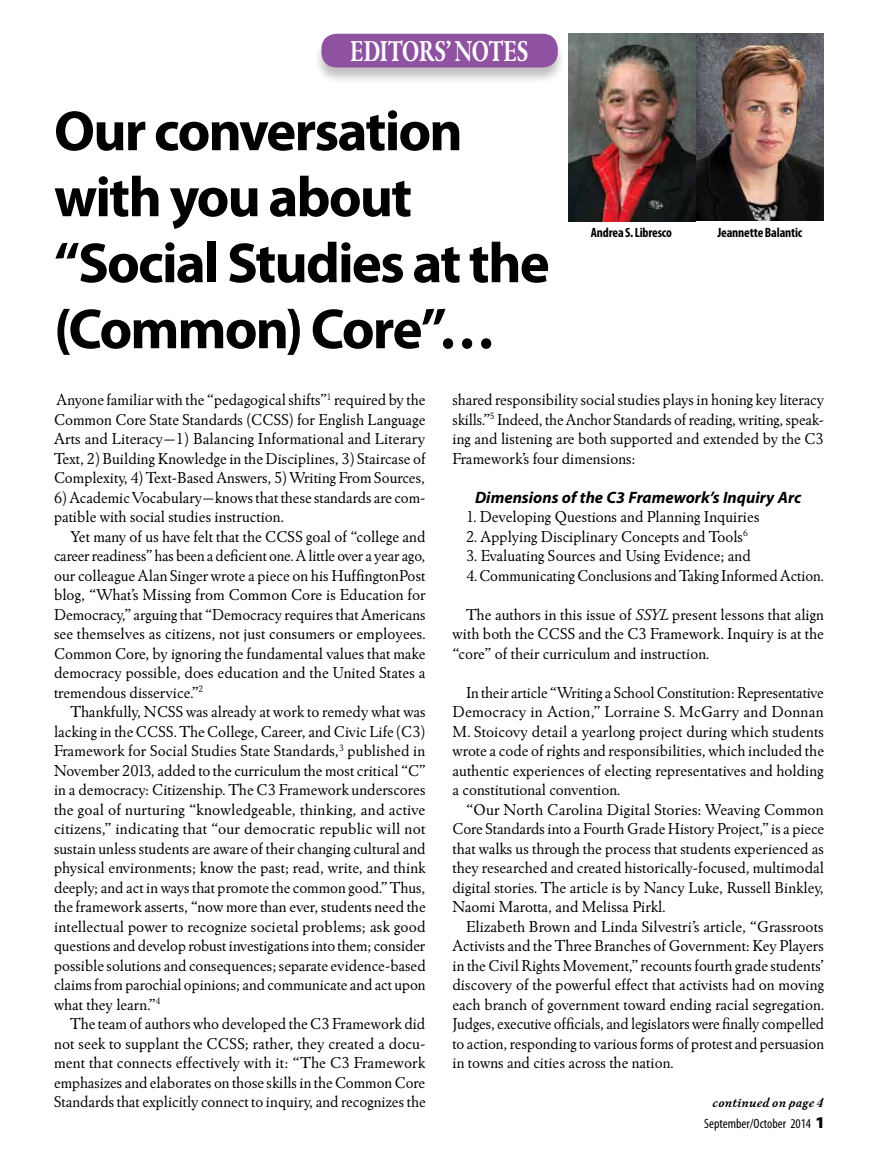
<style>
.page{position:relative;width:878px;height:1161px;background:#fff}
.page>*{position:absolute;margin:0;border:0;box-sizing:border-box;transform-origin:0 0}
.t1{font:700 57px/66px "Myriad Pro";letter-spacing:-.035em;color:#000}
.t2{font:700 30px "Winchester New ITC";letter-spacing:-.025em;color:#fff;scale:.75 1}
.t3{font:16.5px/19.5px "Winchester New ITC";color:#000;text-align:justify}
.t4{font:italic 700 16.5px "Myriad Pro";color:#000}
.t5{font:700 condensed 13.5px "Myriad Pro";letter-spacing:-.015em;color:#000}
.t6{font:condensed 13.5px "Myriad Pro";color:#000}
.t7{font:italic 700 13.5px "Winchester New ITC";letter-spacing:.01em;color:#000}
.s1{font-style:italic}
.s2{font-weight:900;font-stretch:semi-expanded;font-size:16.5px}
</style>
<div class="page">
<div style="left:313px;top:35px;width:253px;height:50px;background:#000;opacity:.24"></div>
<div style="left:321px;top:34px;width:236px;height:34px;background:#8f52a1;border-radius:15px"></div>
<img style="left:568px;top:34px;width:255px;height:187px">
<h2 class="t2" style="left:350px;top:33px;width:240px">EDITORS’ NOTES</h2>
<h1 class="t1" style="left:54px;top:99px;width:497px">Our conversation with you about “Social Studies at the (Common) Core”…</h1>
<p class="t3" style="left:54px;top:390px;width:373px">Anyone familiar with the “pedagogical shifts”<sup>1</sup> required by the Common Core State Standards (CCSS) for English Language Arts and Literacy—1) Balancing Informational and Literary Text, 2) Building Knowledge in the Disciplines, 3) Staircase of Complexity, 4) Text-Based Answers, 5) Writing From Sources,</p>
<p class="t3" style="left:54px;top:487px;width:373px">6) Academic Vocabulary—knows that these standards are com&shy;patible with social studies instruction.</p>
<p class="t3" style="left:54px;top:526px;width:373px;text-indent:17px">Yet many of us have felt that the CCSS goal of “college and career readiness” has been a deficient one. A little over a year ago, our colleague Alan Singer wrote a piece on his HuffingtonPost blog, “What’s Missing from Common Core is Education for Democracy,” arguing that “Democracy requires that Americans see themselves as citizens, not just consumers or employees.<br>Common Core, by ignoring the fundamental values that make democracy possible, does education and the United States a tremendous disservice.”<sup>2</sup></p>
<p class="t3" style="left:54px;top:702px;width:373px;text-indent:16px">Thankfully, NCSS was already at work to remedy what was lacking in the CCSS. The College, Career, and Civic Life (C3)<br>Framework for Social Studies State Standards,<sup>3</sup> published in November 2013, added to the curriculum the most critical “C” in a democracy: Citizenship. The C3 Framework underscores the goal of nurturing “knowledgeable, thinking, and active citizens,” indicating that “our democratic republic will not sustain unless students are aware of their changing cultural and physical environments; know the past; read, write, and think deeply; and act in ways that promote the common good.” Thus, the framework asserts, “now more than ever, students need the intellectual power to recognize societal problems; ask good questions and develop robust investigations into them; consider possible solutions and consequences; separate evidence-based claims from parochial opinions; and communicate and act upon what they learn.”<sup>4</sup></p>
<p class="t3" style="left:54px;top:1014px;width:373px;text-indent:16px">The team of authors who developed the C3 Framework did not seek to supplant the CCSS; rather, they created a docu&shy;ment that connects effectively with it: “The C3 Framework emphasizes and elaborates on those skills in the Common Core Standards that explicitly connect to inquiry, and recognizes the</p>
<p class="t5" style="left:591px;top:225px;width:82px">Andrea S. Libresco</p>
<p class="t5" style="left:717px;top:225px;width:86px">Jeannette Balantic</p>
<p class="t3" style="left:452px;top:390px;width:373px">shared responsibility social studies plays in honing key literacy skills.”<sup>5</sup> Indeed, the Anchor Standards of reading, writing, speak&shy;ing and listening are both supported and extended by the C3<br>Framework’s four dimensions:</p>
<p class="t4" style="left:475px;top:488px;width:328px">Dimensions of the C3 Framework’s Inquiry Arc</p>
<p class="t3" style="left:466px;top:507px;width:295px">1. Developing Questions and Planning Inquiries</p>
<p class="t3" style="left:466px;top:526px;width:283px">2. Applying Disciplinary Concepts and Tools<sup>6</sup></p>
<p class="t3" style="left:466px;top:546px;width:286px">3. Evaluating Sources and Using Evidence; and</p>
<p class="t3" style="left:466px;top:565px;width:359px">4. Communicating Conclusions and Taking Informed Action.</p>
<p class="t3" style="left:452px;top:604px;width:373px;text-indent:13px">The authors in this issue of <span class="s1">SSYL</span> present lessons that align with both the CCSS and the C3 Framework. Inquiry is at the “core” of their curriculum and instruction.</p>
<p class="t3" style="left:452px;top:682px;width:373px;text-indent:14px">In their article “Writing a School Constitution: Representative Democracy in Action,” Lorraine S. McGarry and Donnan M. Stoicovy detail a yearlong project during which students wrote a code of rights and responsibilities, which included the authentic experiences of electing representatives and holding a constitutional convention.</p>
<p class="t3" style="left:452px;top:799px;width:373px;text-indent:14px">“Our North Carolina Digital Stories: Weaving Common Core Standards into a Fourth Grade History Project,” is a piece that walks us through the process that students experienced as they researched and created historically-focused, multimodal digital stories. The article is by Nancy Luke, Russell Binkley, Naomi Marotta, and Melissa Pirkl.</p>
<p class="t3" style="left:452px;top:916px;width:373px;text-indent:14px">Elizabeth Brown and Linda Silvestri’s article, “Grassroots Activists and the Three Branches of Government: Key Players in the Civil Rights Movement,” recounts fourth grade students’ discovery of the powerful effect that activists had on moving each branch of government toward ending racial segregation.<br>Judges, executive officials, and legislators were finally compelled to action, responding to various forms of protest and persuasion in towns and cities across the nation.</p>
<p class="t7" style="left:712px;top:1094px;width:113px">continued on page 4</p>
<p class="t6" style="left:704px;top:1116px;width:123px">September/October 2014 <span class="s2">1</span></p>
</div>
